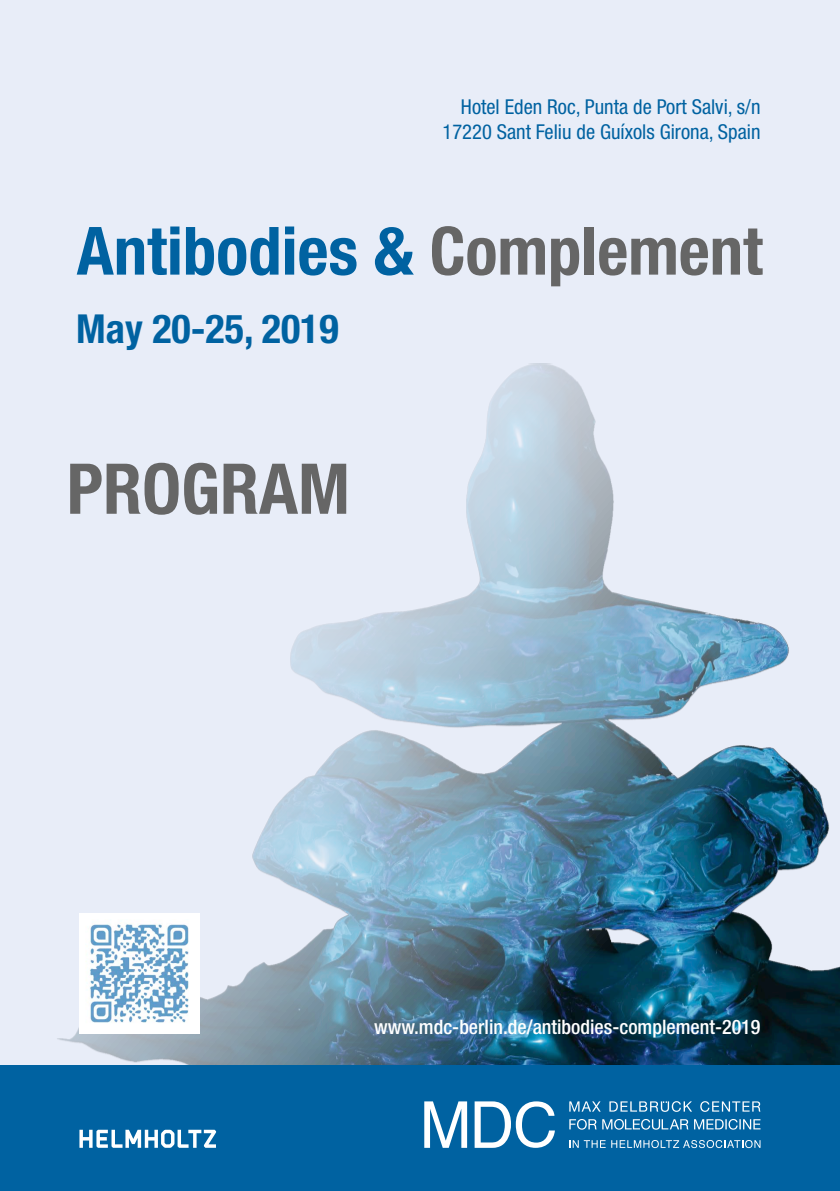
<style>
.page{position:relative;width:840px;height:1191px;background:#fff}
.page>*{position:absolute;margin:0;border:0;box-sizing:border-box;transform-origin:0 0}
.t1{font:700 condensed 70px "Helvetica Neue";color:#666}
.t2{font:700 condensed 66.6px "Helvetica Neue";color:#0062a1}
.t3{font:700 condensed 40px "Helvetica Neue";color:#0062a1}
.t4{font:condensed 20.6px "Helvetica Neue";color:#0062a1}
.t5{font:500 condensed 20px "Helvetica Neue";color:#fff}
.s1{color:#666}
</style>
<div class="page">
<div style="left:0;top:0;width:839px;height:1089px;background:#e8edf8"></div>
<img style="left:57px;top:363px;width:782px;height:702px">
<div style="left:0;top:1065px;width:839px;height:126px;background:#0062a1"></div>
<svg style="left:79px;top:1129px;width:137px;height:18px"></svg>
<svg style="left:569px;top:1119px;width:191px;height:10px"></svg>
<svg style="left:569px;top:1101px;width:191px;height:10px"></svg>
<svg style="left:569px;top:1140px;width:36px;height:7px"></svg>
<svg style="left:611px;top:1140px;width:149px;height:8px"></svg>
<svg style="left:474px;top:1101px;width:80px;height:46px"></svg>
<svg style="left:424px;top:1101px;width:43px;height:46px"></svg>
<img style="left:79px;top:914px;width:120px;height:120px">
<p class="t4" style="left:460px;top:95px;width:301px">Hotel Eden Roc, Punta de Port Salvi, s/n</p>
<p class="t4" style="left:442px;top:119px;width:319px">17220 Sant Feliu de Guíxols Girona, Spain</p>
<p class="t2" style="left:77px;top:211px;width:687px">Antibodies &amp; <span class="s1">Complement</span></p>
<p class="t3" style="left:76px;top:304px;width:264px">May 20-25, 2019</p>
<p class="t1" style="left:67px;top:446px;width:284px">PROGRAM</p>
<p class="t5" style="left:374px;top:1015px;width:388px">www.mdc-berlin.de/antibodies-complement-2019</p>
</div>
